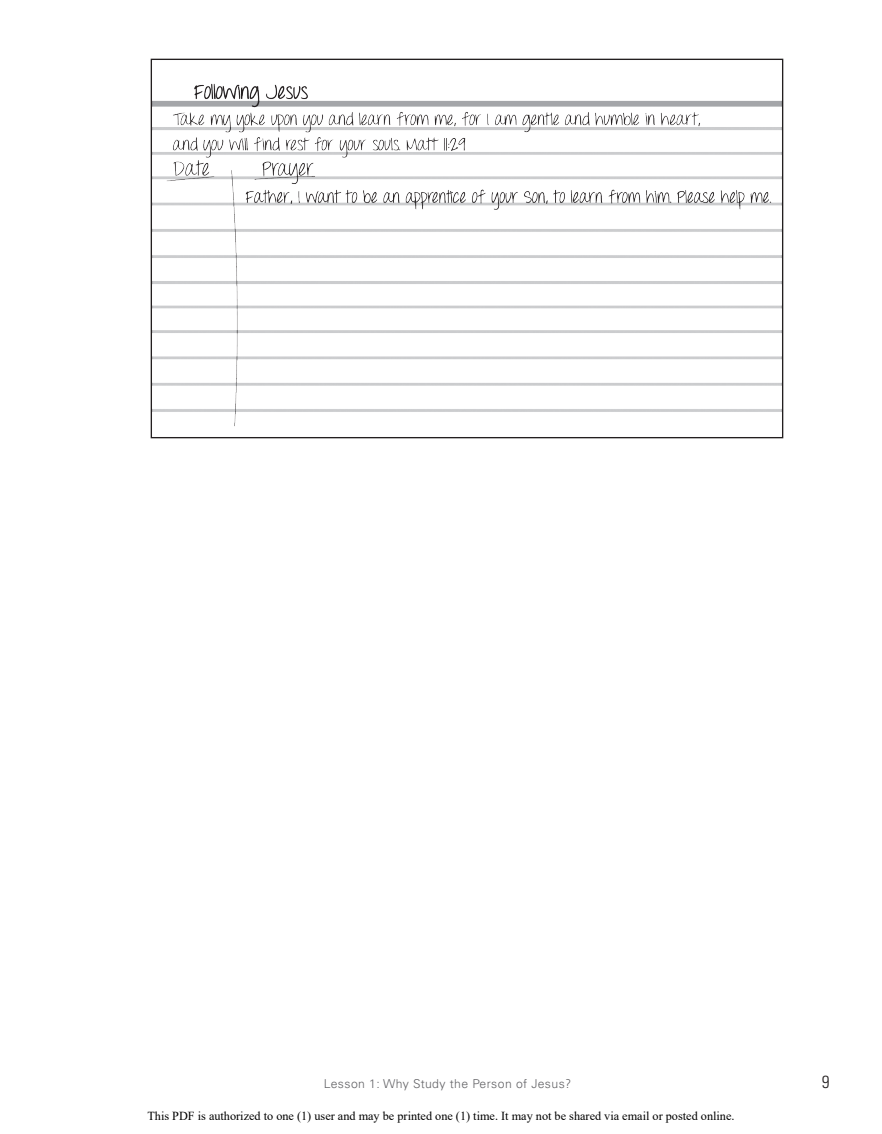
<style>
.page{position:relative;width:882px;height:1134px;background:#fff}
.page>*{position:absolute;margin:0;border:0;box-sizing:border-box;transform-origin:0 0}
.t1{font:300 condensed 17.5px "Univers LT Std";color:#231f20}
.t2{font:12.25px "Times New Roman";color:#000}
.t3{font:300 12.25px "Univers LT Std";letter-spacing:.03em;color:#636366}
</style>
<div class="page">
<img style="left:151px;top:58px;width:633px;height:381px">
<p class="t3" style="left:324px;top:1076px;width:249px">Lesson 1: Why Study the Person of Jesus?</p>
<h1 class="t1" style="left:822px;top:1072px;width:9px">9</h1>
<p class="t2" style="left:147px;top:1107px;width:589px">This PDF is authorized to one (1) user and may be printed one (1) time. It may not be shared via email or posted online.</p>
</div>
